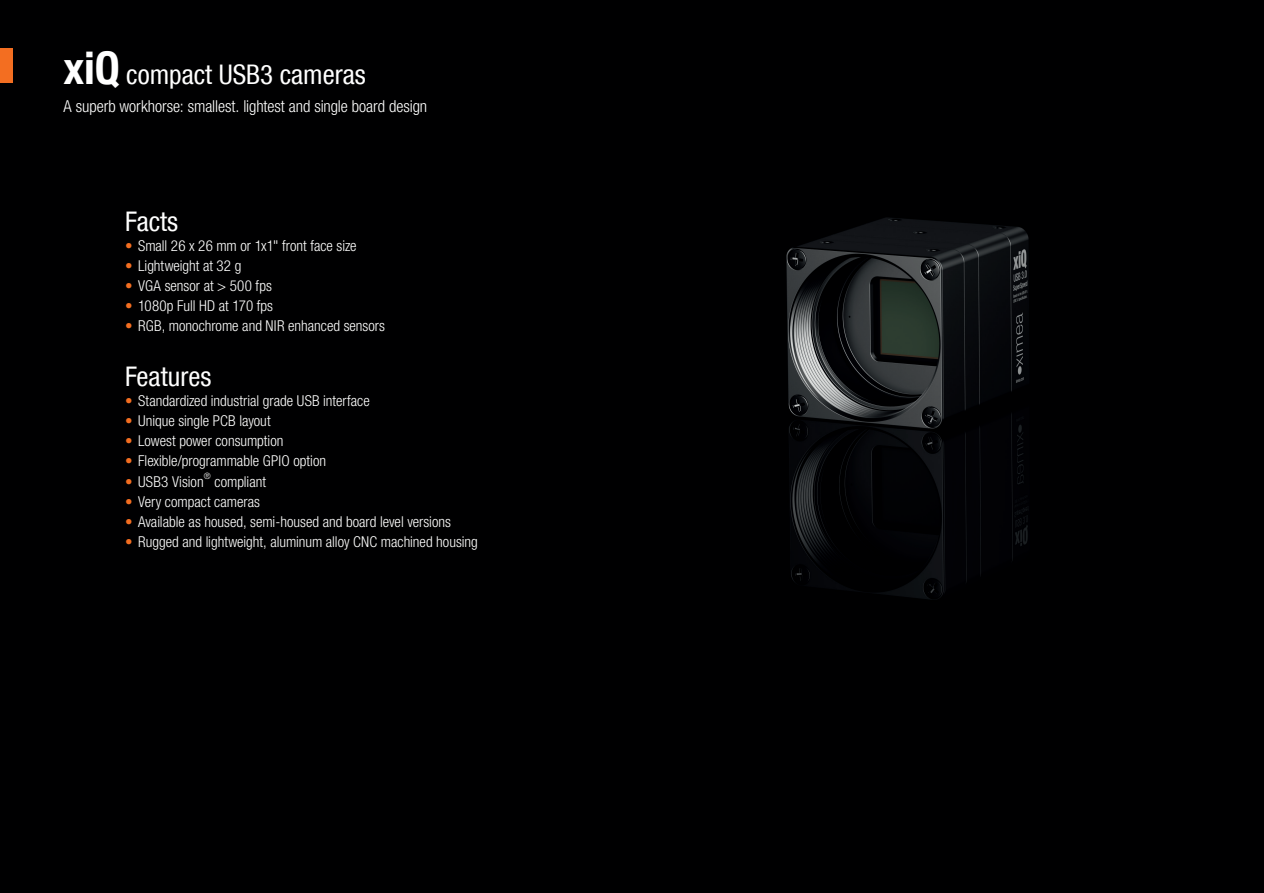
<style>
.page{position:relative;width:1264px;height:893px;background:#fff}
.page>*{position:absolute;margin:0;border:0;box-sizing:border-box;transform-origin:0 0}
.t1{font:condensed 27px "Helvetica Neue LT Com";color:#fff}
.t2{font:300 condensed 16.5px "Helvetica Neue LT Com";letter-spacing:-.005em;color:#fff}
.t3{font:300 condensed 15px "Helvetica Neue LT Com";color:#fff}
.t4{font:300 condensed 8.7px "Helvetica Neue LT Com";color:#fff}
.s1{font-weight:700;font-size:45px}
.s2{color:#f36e21}
</style>
<div class="page">
<div style="left:0;top:0;width:1263px;height:893px;background:#000001"></div>
<div style="left:0;top:48px;width:12px;height:34px;background:#f36e21"></div>
<img style="left:786px;top:217px;width:243px;height:383px">
<h1 class="t1" style="left:64px;top:59px;width:303px"><span class="s1">xiQ</span> compact USB3 cameras</h1>
<p class="t2" style="left:64px;top:97px;width:365px">A superb workhorse: smallest. lightest and single board design</p>
<h1 class="t1" style="left:125px;top:205px;width:54px">Facts</h1>
<p class="t3" style="left:125px;top:237px;width:233px"><span class="s2">•</span> Small 26 x 26 mm or 1x1" front face size</p>
<p class="t3" style="left:125px;top:257px;width:117px"><span class="s2">•</span> Lightweight at 32 g</p>
<p class="t3" style="left:125px;top:277px;width:148px"><span class="s2">•</span> VGA sensor at &gt; 500 fps</p>
<p class="t3" style="left:125px;top:297px;width:149px"><span class="s2">•</span> 1080p Full HD at 170 fps</p>
<p class="t3" style="left:125px;top:317px;width:261px"><span class="s2">•</span> RGB, monochrome and NIR enhanced sensors</p>
<h1 class="t1" style="left:125px;top:360px;width:88px">Features</h1>
<p class="t3" style="left:125px;top:392px;width:246px"><span class="s2">•</span> Standardized industrial grade USB interface</p>
<p class="t3" style="left:125px;top:412px;width:147px"><span class="s2">•</span> Unique single PCB layout</p>
<p class="t3" style="left:125px;top:432px;width:160px"><span class="s2">•</span> Lowest power consumption</p>
<p class="t3" style="left:125px;top:452px;width:202px"><span class="s2">•</span> Flexible/programmable GPIO option</p>
<p class="t3" style="left:125px;top:472px;width:80px"><span class="s2">•</span> USB3 Vision</p>
<p class="t4" style="left:204px;top:470px;width:8px">®</p>
<p class="t3" style="left:214px;top:472px;width:53px">compliant</p>
<p class="t3" style="left:125px;top:493px;width:136px"><span class="s2">•</span> Very compact cameras</p>
<p class="t3" style="left:125px;top:513px;width:327px"><span class="s2">•</span> Available as housed, semi-housed and board level versions</p>
<p class="t3" style="left:125px;top:533px;width:354px"><span class="s2">•</span> Rugged and lightweight, aluminum alloy CNC machined housing</p>
</div>
